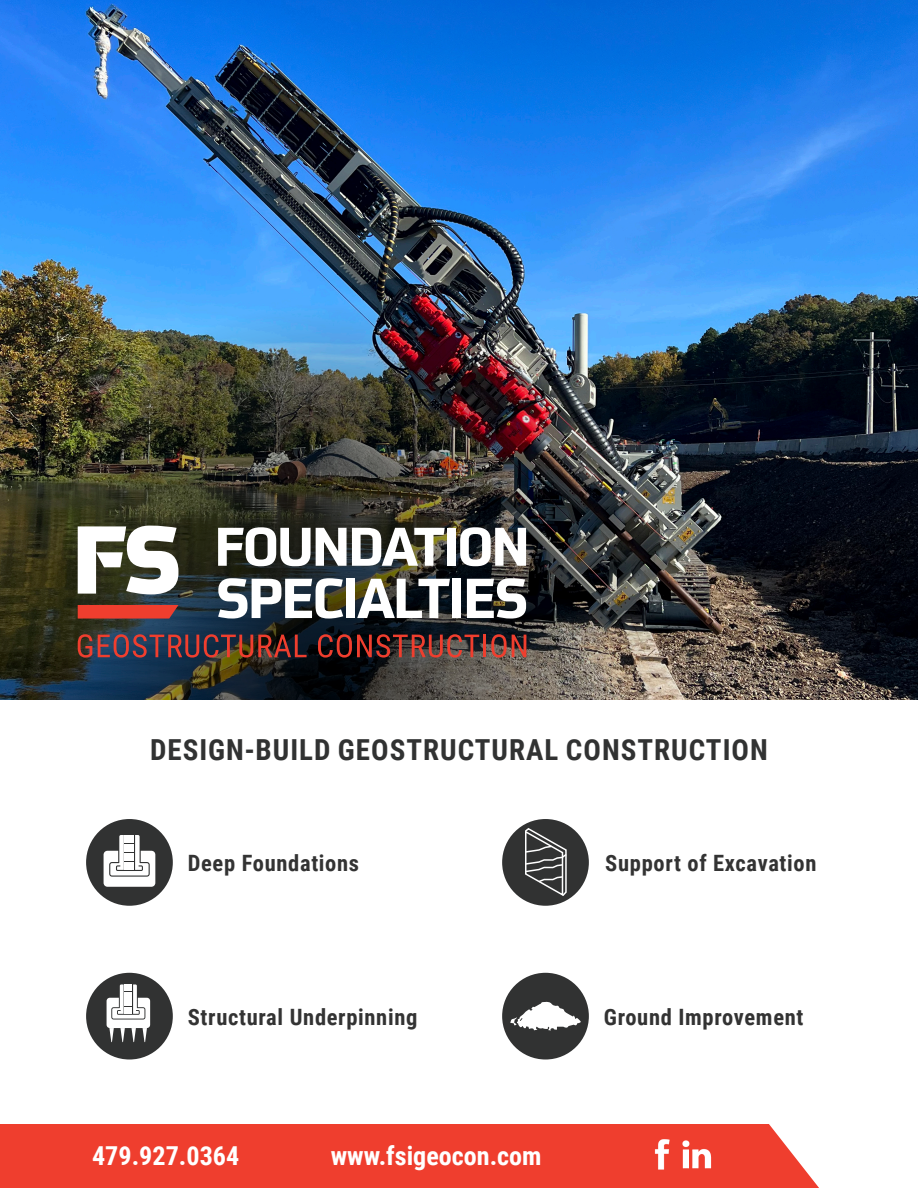
<style>
.page{position:relative;width:918px;height:1188px;background:#fff}
.page>*{position:absolute;margin:0;border:0;box-sizing:border-box;transform-origin:0 0}
.t1{font:700 28.95px "Roboto Condensed";letter-spacing:.035em;color:#313232}
.t2{font:700 26.1px "Roboto Condensed";color:#fff}
.t3{font:700 22.5px "Roboto Condensed";letter-spacing:.03em;color:#333}
</style>
<div class="page">
<img style="left:0;top:0;width:918px;height:700px">
<img style="left:0;top:304px;width:671px;height:396px">
<div style="left:0;top:1124px;width:819px;height:64px;background:#ef3e2e"></div>
<svg style="left:218px;top:527px;width:227px;height:39px"></svg>
<div style="left:447px;top:528px;width:9px;height:38px;background:#fff"></div>
<svg style="left:460px;top:527px;width:66px;height:39px"></svg>
<div style="left:346px;top:579px;width:9px;height:39px;background:#fff"></div>
<div style="left:452px;top:579px;width:9px;height:39px;background:#fff"></div>
<svg style="left:78px;top:526px;width:100px;height:68px"></svg>
<svg style="left:78px;top:634px;width:14px;height:24px"></svg>
<img style="left:98px;top:634px;width:209px;height:24px">
<svg style="left:318px;top:634px;width:161px;height:24px;background:#602c28"></svg>
<hr style="left:483px;top:635px;width:3px;height:22px;background:#ef3e2e">
<svg style="left:491px;top:634px;width:35px;height:24px"></svg>
<svg style="left:78px;top:605px;width:100px;height:14px"></svg>
<svg style="left:218px;top:578px;width:125px;height:41px"></svg>
<svg style="left:357px;top:579px;width:93px;height:39px"></svg>
<svg style="left:467px;top:578px;width:59px;height:41px"></svg>
<img style="left:680px;top:1139px;width:36px;height:31px">
<img style="left:652px;top:1139px;width:23px;height:31px">
<div style="left:86px;top:819px;width:87px;height:87px;background:#313232;border-radius:50%"></div>
<svg style="left:104px;top:835px;width:51px;height:52px"></svg>
<div style="left:125px;top:844px;width:9px;height:8px;background:#fff"></div>
<div style="left:125px;top:853px;width:9px;height:8px;background:#fff"></div>
<div style="left:125px;top:862px;width:9px;height:8px;background:#fff"></div>
<div style="left:86px;top:973px;width:87px;height:87px;background:#313232;border-radius:50%"></div>
<svg style="left:107px;top:984px;width:43px;height:58px"></svg>
<div style="left:502px;top:819px;width:87px;height:87px;background:#313232;border-radius:50%"></div>
<svg style="left:525px;top:828px;width:42px;height:68px"></svg>
<div style="left:502px;top:973px;width:87px;height:87px;background:#313232;border-radius:50%"></div>
<svg style="left:510px;top:1002px;width:71px;height:28px"></svg>
<p class="t1" style="left:150px;top:730px;width:619px">DESIGN-BUILD GEOSTRUCTURAL CONSTRUCTION</p>
<p class="t3" style="left:188px;top:848px;width:173px">Deep Foundations</p>
<p class="t3" style="left:188px;top:1001px;width:231px">Structural Underpinning</p>
<p class="t2" style="left:92px;top:1137px;width:149px">479.927.0364</p>
<p class="t2" style="left:331px;top:1137px;width:212px">www.fsigeocon.com</p>
<p class="t3" style="left:605px;top:848px;width:213px">Support of Excavation</p>
<p class="t3" style="left:604px;top:1001px;width:201px">Ground Improvement</p>
</div>
